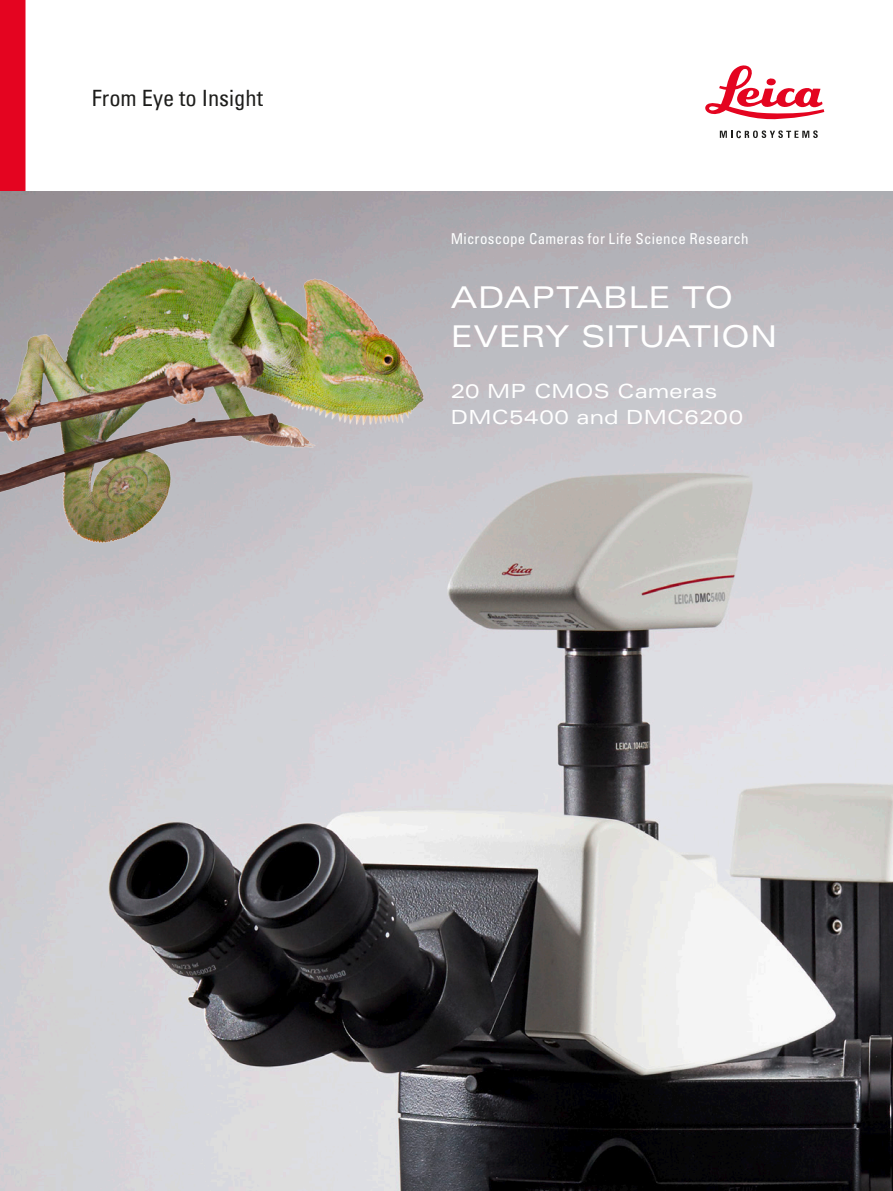
<style>
.page{position:relative;width:893px;height:1191px;background:#fff}
.page>*{position:absolute;margin:0;border:0;box-sizing:border-box;transform-origin:0 0}
.t1{font:expanded 30px/39px "Univers LT Std";letter-spacing:.015em;color:#fff}
.t2{font:condensed 22.5px "Univers";color:#1d1d1b}
.t3{font:expanded 19.5px/25.5px "Univers LT Std";letter-spacing:.01em;color:#fff}
.t4{font:condensed 15px "Univers LT Std";letter-spacing:.015em;color:#fff}
</style>
<div class="page">
<div style="left:0;top:0;width:26px;height:191px;background:#e40420"></div>
<svg style="left:705px;top:65px;width:119px;height:55px"></svg>
<svg style="left:720px;top:130px;width:98px;height:8px"></svg>
<img style="left:0;top:191px;width:893px;height:1000px">
<img style="left:0;top:191px;width:477px;height:361px">
<h2 class="t2" style="left:92px;top:84px;width:173px">From Eye to Insight</h2>
<p class="t4" style="left:451px;top:229px;width:299px">Microscope Cameras for Life Science Research</p>
<h1 class="t1" style="left:451px;top:278px;width:328px">ADAPTABLE TO<br>EVERY SITUATION</h1>
<h3 class="t3" style="left:451px;top:378px;width:294px">20 MP CMOS Cameras<br>DMC5400 and DMC6200</h3>
</div>
